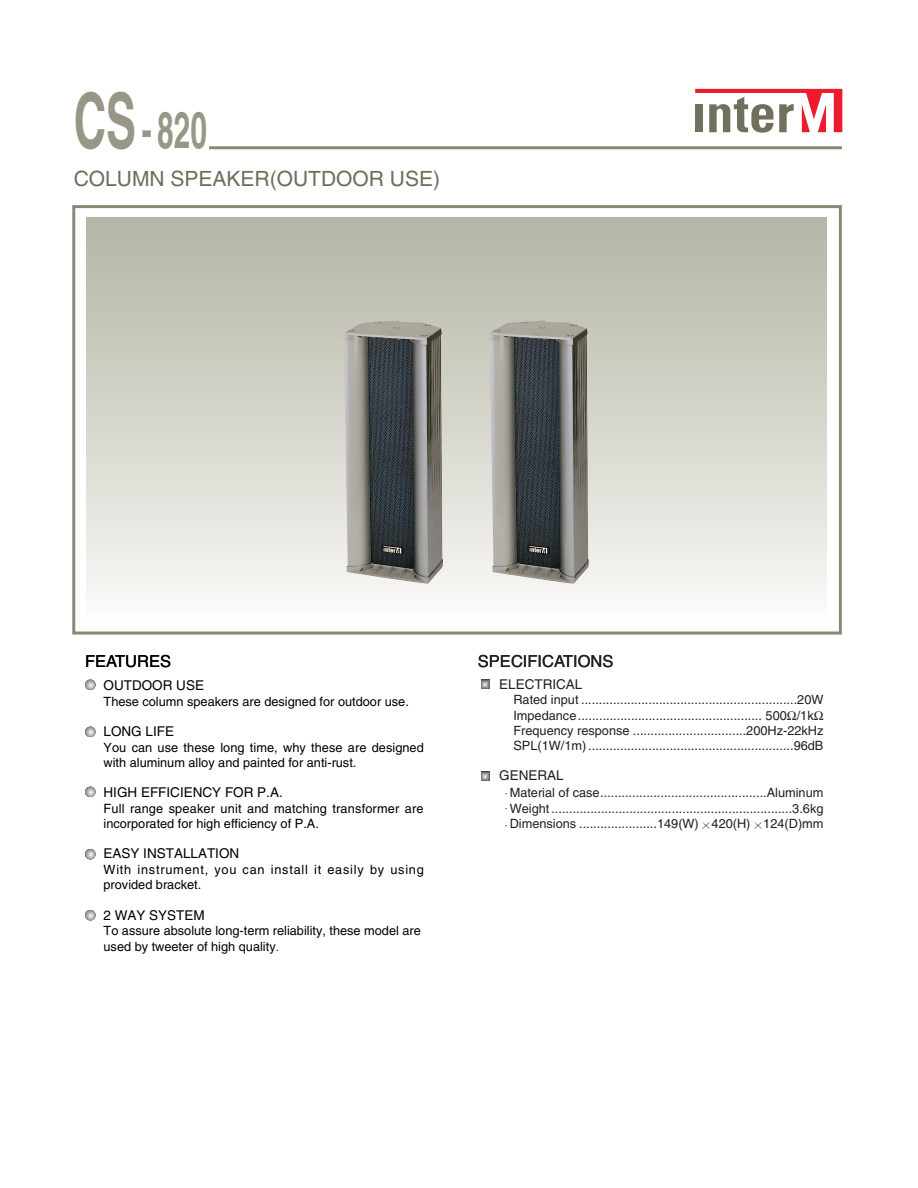
<style>
.page{position:relative;width:918px;height:1188px;background:#fff}
.page>*{position:absolute;margin:0;border:0;box-sizing:border-box;transform-origin:0 0}
.t1{font:700 51px "Helvetica";color:#989787;scale:.59 1}
.t2{font:21px "Helvetica";color:#706e5c}
.t3{font:16.5px "Helvetica";color:#231f20}
.t4{font:16.5px "Helvetica";color:#000}
.t5{font:13.5px "Helvetica";color:#000}
.t6{font:13.5px "Helvetica";color:#231f20}
.t7{font:12.75px/15.3px "Helvetica";color:#231f20}
.t8{font:12.75px/15.3px "Helvetica";color:#000}
.t9{font:12.75px/15.3px "Helvetica";letter-spacing:.06em;color:#000}
.s1{font-size:76.5px}
.s2{font-size:10.5px}
</style>
<div class="page">
<hr style="left:209px;top:146px;width:633px;height:3px;background:#8a8978">
<svg style="left:695px;top:89px;width:147px;height:44px"></svg>
<div style="left:695px;top:104px;width:8px;height:28px;background:#716f5e"></div>
<svg style="left:85px;top:679px;width:11px;height:11px"></svg>
<svg style="left:85px;top:787px;width:11px;height:10px"></svg>
<svg style="left:85px;top:727px;width:11px;height:10px"></svg>
<svg style="left:85px;top:849px;width:11px;height:11px"></svg>
<svg style="left:85px;top:910px;width:11px;height:11px"></svg>
<div style="left:72px;top:205px;width:770px;height:430px;border:3px solid #8a8978"></div>
<div style="left:86px;top:218px;width:740px;height:404px;background:linear-gradient(to bottom,#b3b4a4,#faf9f8)"></div>
<svg style="left:481px;top:680px;width:9px;height:8px"></svg>
<svg style="left:481px;top:772px;width:9px;height:8px"></svg>
<svg style="left:702px;top:822px;width:8px;height:7px"></svg>
<svg style="left:754px;top:822px;width:8px;height:7px"></svg>
<img style="left:488px;top:320px;width:102px;height:265px">
<img style="left:342px;top:320px;width:102px;height:265px">
<h1 class="t1" style="left:74px;top:111px;width:228px"><span class="s1">CS</span> - 820</h1>
<h2 class="t2" style="left:74px;top:170px;width:368px">COLUMN SPEAKER(OUTDOOR USE)</h2>
<p class="t4" style="left:85px;top:655px;width:88px">FEATURES</p>
<p class="t5" style="left:104px;top:680px;width:102px">OUTDOOR USE</p>
<p class="t8" style="left:104px;top:695px;width:307px">These column speakers are designed for outdoor use.</p>
<p class="t5" style="left:104px;top:726px;width:72px">LONG LIFE</p>
<p class="t8" style="left:104px;top:741px;width:322px">You can use these long time, why these are designed with aluminum alloy and painted for anti-rust.</p>
<p class="t5" style="left:104px;top:788px;width:181px">HIGH EFFICIENCY FOR P.A.</p>
<p class="t8" style="left:104px;top:802px;width:322px">Full range speaker unit and matching transformer are incorporated for high efficiency of P.A.</p>
<p class="t5" style="left:104px;top:849px;width:137px">EASY INSTALLATION</p>
<p class="t9" style="left:104px;top:863px;width:322px">With instrument, you can install it easily by using provided bracket.</p>
<p class="t5" style="left:104px;top:910px;width:103px">2 WAY SYSTEM</p>
<p class="t8" style="left:104px;top:924px;width:319px">To assure absolute long-term reliability, these model are used by tweeter of high quality<span class="s2">.</span></p>
<p class="t3" style="left:478px;top:655px;width:137px">SPECIFICATIONS</p>
<p class="t6" style="left:499px;top:679px;width:85px">ELECTRICAL</p>
<p class="t7" style="left:513px;top:693px;width:312px">Rated input .............................................................20W Impedance.................................................... 500 /1k Frequency response ................................200Hz-22kHz SPL(1W/1m) ..........................................................96dB</p>
<p class="t6" style="left:499px;top:771px;width:66px">GENERAL</p>
<p class="t7" style="left:510px;top:786px;width:315px;text-align:justify">Material of case...............................................Aluminum Weight ....................................................................3.6kg Dimensions ......................149(W) 420(H) 124(D)mm</p>
</div>
